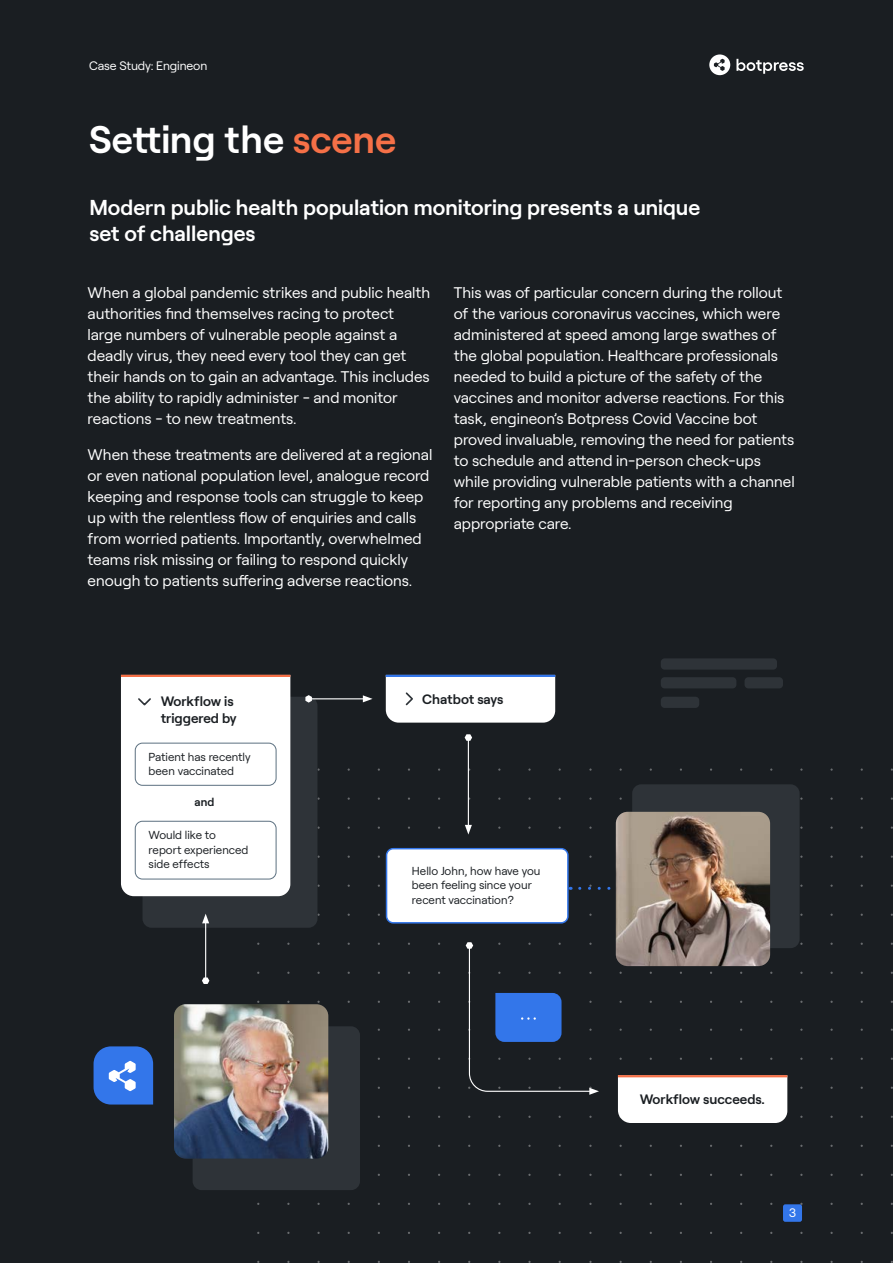
<style>
.page{position:relative;width:893px;height:1263px;background:#1a1e22}
.page>*{position:absolute;margin:0;border:0;box-sizing:border-box;transform-origin:0 0}
.t1{font:600 37.5px "Roobert TWHINT";color:#fff}
.t2{font:600 21px/25.2px "Roobert TWHINT";color:#fff}
.t3{font:15px/21px "Roobert TWHINT";color:#fff}
.t4{font:600 13.35px/17.2px "Roobert TWHINT";color:#1a1e22}
.t5{font:12px "Roobert TWHINT";letter-spacing:-.01em;color:#fff}
.t6{font:11.25px/14.7px "Roobert TWHINT";color:#1a1e22}
.t7{font:600 11.25px "Roobert TWHINT";color:#1a1e22}
.s1{color:#f57047}
</style>
<div class="page">
<div style="left:193px;top:1026px;width:167px;height:164px;background:#2e3338;border-radius:9px"></div>
<div style="left:142px;top:697px;width:175px;height:231px;background:#2e3338;border-radius:9px"></div>
<div style="left:632px;top:784px;width:168px;height:164px;background:#2e3338;border-radius:9px"></div>
<div style="left:709px;top:54px;width:21px;height:21px;background:#fff;border-radius:50%"></div>
<svg style="left:714px;top:59px;width:11px;height:12px"></svg>
<svg style="left:736px;top:59px;width:68px;height:15px"></svg>
<div style="left:783px;top:1204px;width:19px;height:18px;background:#3376ea;border-radius:2px"></div>
<div style="left:661px;top:658px;width:116px;height:12px;background:#2e3338;border-radius:4px"></div>
<div style="left:661px;top:677px;width:75px;height:11px;background:#2e3338;border-radius:4px"></div>
<div style="left:744px;top:677px;width:39px;height:11px;background:#2e3338;border-radius:4px"></div>
<div style="left:661px;top:697px;width:38px;height:11px;background:#2e3338;border-radius:4px"></div>
<img style="left:174px;top:1004px;width:154px;height:154px">
<hr style="left:309px;top:698px;width:56px;height:1px;background:#fff">
<svg style="left:363px;top:695px;width:10px;height:7px"></svg>
<svg style="left:305px;top:695px;width:7px;height:8px"></svg>
<hr style="left:468px;top:738px;width:1px;height:89px;background:#fff">
<svg style="left:465px;top:825px;width:7px;height:9px"></svg>
<svg style="left:465px;top:734px;width:7px;height:7px"></svg>
<hr style="left:205px;top:921px;width:1px;height:59px;background:#fff">
<svg style="left:202px;top:914px;width:7px;height:9px"></svg>
<svg style="left:202px;top:977px;width:7px;height:7px"></svg>
<svg style="left:466px;top:942px;width:133px;height:153px"></svg>
<svg style="left:94px;top:1046px;width:59px;height:58px;background:#447de0"></svg>
<div style="left:121px;top:675px;width:169px;height:221px;background:#fff"></div>
<svg style="left:386px;top:675px;width:169px;height:48px;background:#f2f5fa"></svg>
<div style="left:618px;top:1077px;width:169px;height:46px;background:#fff"></div>
<hr style="left:618px;top:1075px;width:169px;height:2px;background:#f57047">
<div style="left:387px;top:849px;width:181px;height:74px;background:#fff;border-radius:7px"></div>
<div style="left:386px;top:848px;width:183px;height:75px;border:2px solid #3376ea;border-radius:7px"></div>
<svg style="left:580px;top:884px;width:36px;height:6px"></svg>
<img style="left:616px;top:812px;width:154px;height:154px">
<p class="t5" style="left:89px;top:56px;width:120px">Case Study: Engineon</p>
<h1 class="t1" style="left:89px;top:110px;width:308px">Setting the <span class="s1">scene</span></h1>
<h2 class="t2" style="left:89px;top:193px;width:612px">Modern public health population monitoring presents a unique set of challenges</h2>
<p class="t3" style="left:88px;top:281px;width:344px">When a global pandemic strikes and public health authorities find themselves racing to protect large numbers of vulnerable people against a deadly virus, they need every tool they can get their hands on to gain an advantage. This includes the ability to rapidly administer - and monitor reactions - to new treatments.</p>
<p class="t3" style="left:88px;top:443px;width:346px">When these treatments are delivered at a regional or even national population level, analogue record keeping and response tools can struggle to keep up with the relentless flow of enquiries and calls from worried patients. Importantly, overwhelmed teams risk missing or failing to respond quickly enough to patients suffering adverse reactions.</p>
<p class="t3" style="left:454px;top:281px;width:342px">This was of particular concern during the rollout of the various coronavirus vaccines, which were administered at speed among large swathes of the global population. Healthcare professionals needed to build a picture of the safety of the vaccines and monitor adverse reactions. For this task, engineon’s Botpress Covid Vaccine bot proved invaluable, removing the need for patients to schedule and attend in-person check-ups while providing vulnerable patients with a channel for reporting any problems and receiving appropriate care.</p>
<p class="t4" style="left:161px;top:691px;width:78px">Workflow is triggered by</p>
<p class="t4" style="left:422px;top:689px;width:83px">Chatbot says</p>
<p class="t6" style="left:149px;top:748px;width:103px">Patient has recently been vaccinated</p>
<p class="t7" style="left:195px;top:793px;width:21px">and</p>
<p class="t6" style="left:149px;top:827px;width:101px">Would like to report experienced side effects</p>
<p class="t6" style="left:412px;top:862px;width:130px">Hello John, how have you been feeling since your recent vaccination?</p>
<p class="t4" style="left:640px;top:1089px;width:127px">Workflow succeeds.</p>
<p class="t5" style="left:789px;top:1204px;width:9px">3</p>
</div>
